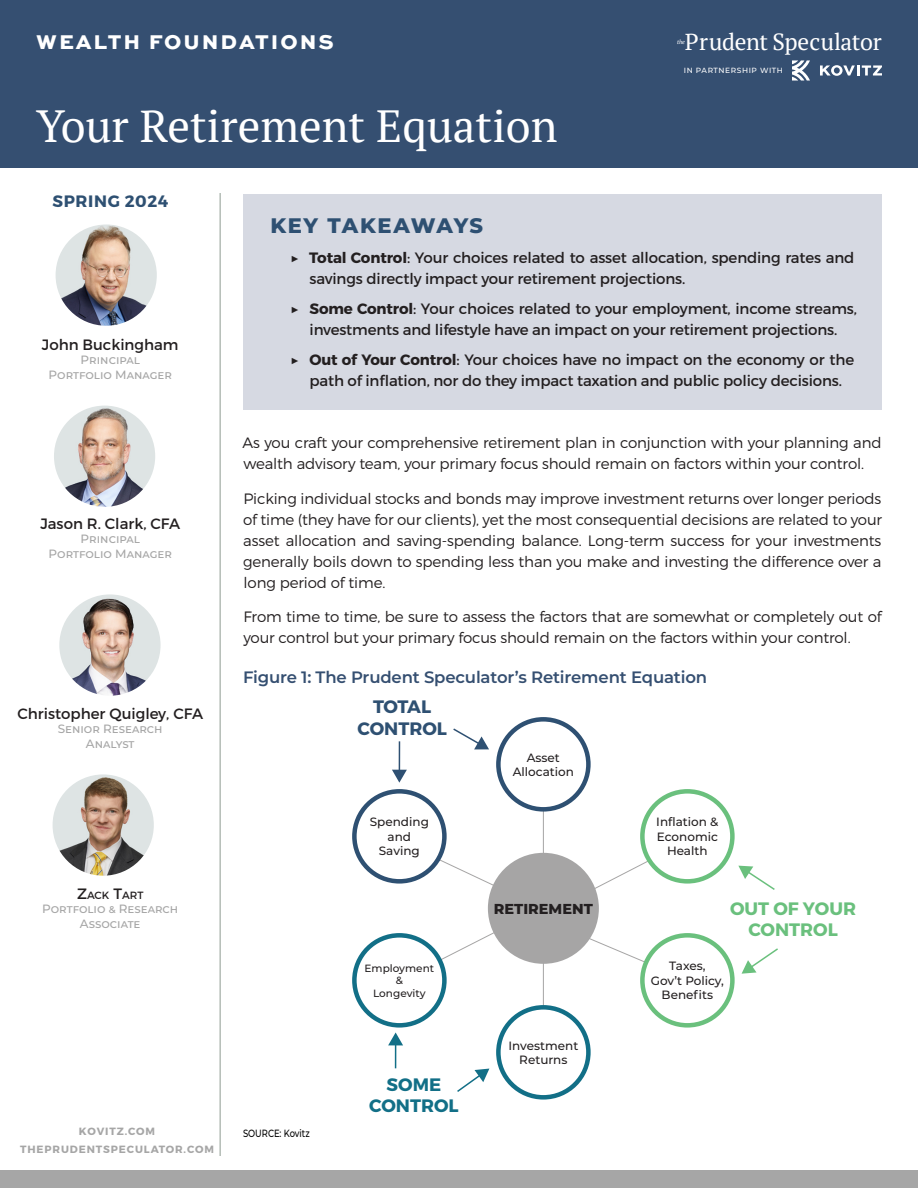
<style>
.page{position:relative;width:918px;height:1188px;background:#fff}
.page>*{position:absolute;margin:0;border:0;box-sizing:border-box;transform-origin:0 0}
.Body_Copy{font:45px "PT Serif";color:#fff}
.t1{font:23.25px "PT Serif";letter-spacing:-.02em;color:#fff}
.t2{font:800 21px "Sweet Sans";letter-spacing:.095em;color:#fff}
.Body_Copy-2{font:800 21px "Montserrat";letter-spacing:.07em;color:#2e5072}
.t3{font:700 18px/21.6px "Montserrat";color:#6ac07d;text-align:center}
.t4{font:700 18px/21.6px "Montserrat";color:#2e5072;text-align:center}
.t5{font:700 18px/21.6px "Montserrat";color:#126f87;text-align:center}
.t6{font:600 16.5px "Montserrat";letter-spacing:-.01em;color:#354f71}
.t7{font:700 16.5px "Montserrat";letter-spacing:.04em;color:#2e5072}
.Body_Copy-3{font:300 15px/21px "Montserrat";letter-spacing:-.01em;color:#231f20}
.Masthead_Name{font:15px/21px "Montserrat";letter-spacing:-.01em;color:#231f20;text-align:center}
.t8{font:800 14.4px "Montserrat";color:#231f20}
.t9{font:500 12px/14.4px "Montserrat";color:#231f20;text-align:center}
.Masthead_Name-2{font:500 12px/14.4px "Montserrat";color:#a6a6a6;text-align:center}
.t10{font:700 10.5px/17.1px "Montserrat";letter-spacing:.085em;color:#a6a6a6;text-align:center}
.t11{font:500 10.5px/12.6px "Montserrat";color:#231f20;text-align:center}
.t12{font:500 10.5px "Montserrat";color:#000;scale:.8 1}
.Masthead_Name-3{font:10.5px "Montserrat";color:#231f20}
.t13{font:500 7.5px "Montserrat";letter-spacing:.075em;color:#fff}
.t14{font:italic 6px "PT Serif";color:#fff}
.s1{font-size:15px}
.s2{font-family:"Montserrat Alternates"}
.s3{font-weight:700}
</style>
<div class="page">
<div style="left:0;top:0;width:918px;height:167px;background:#354f71"></div>
<div style="left:0;top:1171px;width:918px;height:17px;background:#a6a6a6"></div>
<svg style="left:219px;top:648px;width:1px;height:13px"></svg>
<svg style="left:792px;top:60px;width:18px;height:21px"></svg>
<svg style="left:820px;top:65px;width:62px;height:11px"></svg>
<hr style="left:220px;top:193px;width:1px;height:963px;background:#8e9c92">
<svg style="left:437px;top:858px;width:58px;height:29px"></svg>
<hr style="left:543px;top:811px;width:1px;height:45px;background:#a6a5a5">
<svg style="left:593px;top:860px;width:57px;height:30px"></svg>
<svg style="left:588px;top:937px;width:59px;height:26px"></svg>
<hr style="left:543px;top:962px;width:1px;height:45px;background:#a6a5a5">
<svg style="left:439px;top:931px;width:57px;height:30px"></svg>
<div style="left:352px;top:789px;width:95px;height:95px;border:4px solid #2e5072;border-radius:50%"></div>
<div style="left:496px;top:717px;width:95px;height:95px;border:4px solid #2e5072;border-radius:50%"></div>
<div style="left:640px;top:789px;width:95px;height:95px;border:4px solid #6ac07d;border-radius:50%"></div>
<div style="left:640px;top:933px;width:95px;height:95px;border:4px solid #6ac07d;border-radius:50%"></div>
<div style="left:352px;top:933px;width:95px;height:95px;border:4px solid #126f87;border-radius:50%"></div>
<div style="left:489px;top:854px;width:108px;height:108px;background:#a6a5a5;border-radius:50%"></div>
<div style="left:488px;top:853px;width:111px;height:111px;border:3px solid #a6a5a5;border-radius:50%"></div>
<div style="left:496px;top:1005px;width:95px;height:95px;border:4px solid #126f87;border-radius:50%"></div>
<svg style="left:738px;top:866px;width:37px;height:24px"></svg>
<svg style="left:742px;top:948px;width:36px;height:26px"></svg>
<svg style="left:388px;top:1032px;width:15px;height:36px"></svg>
<svg style="left:457px;top:1069px;width:32px;height:23px"></svg>
<hr style="left:399px;top:741px;width:1px;height:31px;background:#2e5072">
<svg style="left:392px;top:770px;width:15px;height:13px"></svg>
<svg style="left:453px;top:728px;width:36px;height:21px"></svg>
<img style="left:56px;top:224px;width:101px;height:102px;border-radius:51px">
<img style="left:54px;top:406px;width:101px;height:101px;border-radius:51px">
<img style="left:59px;top:594px;width:102px;height:102px;border-radius:51px">
<img style="left:53px;top:774px;width:101px;height:102px;border-radius:51px">
<div style="left:243px;top:194px;width:639px;height:216px;background:#d6d9e2"></div>
<h3 class="t2" style="left:36px;top:30px;width:299px">WEALTH FOUNDATIONS</h3>
<p class="Body_Copy" style="left:36px;top:97px;width:523px">Your Retirement Equation</p>
<p class="t7" style="left:52px;top:191px;width:117px">SPRING 2024</p>
<h2 class="t1" style="left:685px;top:27px;width:198px">Prudent Speculator</h2>
<p class="t14" style="left:677px;top:38px;width:10px">the</p>
<p class="t13" style="left:684px;top:65px;width:101px">IN PARTNERSHIP WITH</p>
<p class="Masthead_Name" style="left:42px;top:334px;width:138px">John Buckingham</p>
<p class="Masthead_Name-2" style="left:81px;top:352px;width:61px">Principal</p>
<p class="Masthead_Name-2" style="left:49px;top:367px;width:125px">Portfolio Manager</p>
<p class="Masthead_Name" style="left:40px;top:513px;width:141px">Jason R. Clark, CFA</p>
<p class="Masthead_Name-2" style="left:81px;top:531px;width:61px">Principal</p>
<p class="Masthead_Name-2" style="left:49px;top:546px;width:125px">Portfolio Manager</p>
<p class="Masthead_Name" style="left:17px;top:703px;width:187px">Christopher Quigley, CFA</p>
<p class="Masthead_Name-2" style="left:58px;top:722px;width:106px">Senior Research<br>Analyst</p>
<p class="Masthead_Name-3" style="left:77px;top:889px;width:68px"><span class="s1">Z</span>ACK <span class="s1">T</span>ART</p>
<p class="Masthead_Name-2" style="left:42px;top:902px;width:138px">Portfolio &amp; Research</p>
<p class="Masthead_Name-2" style="left:80px;top:916px;width:62px">Associate</p>
<p class="t10" style="left:20px;top:1123px;width:195px">KOVITZ.COM<br>THEPRUDENTSPECULATOR.COM</p>
<p class="Body_Copy-2" style="left:270px;top:210px;width:214px">KEY TAKEAWAYS</p>
<p class="Masthead_Name" style="left:310px;top:247px;width:546px;text-align:left;text-indent:-19px"><span class="s2">▶</span> <span class="s3">Total Control</span>: Your choices related to asset allocation, spending rates and savings directly impact your retirement projections.</p>
<p class="Masthead_Name" style="left:290px;top:298px;width:568px"><span class="s2">▶</span> <span class="s3">Some Control</span>: Your choices related to your employment, income streams, investments and lifestyle have an impact on your retirement projections.</p>
<p class="Masthead_Name" style="left:290px;top:349px;width:565px"><span class="s2">▶</span> <span class="s3">Out of Your Control</span>: Your choices have no impact on the economy or the path of inflation, nor do they impact taxation and public policy decisions.</p>
<p class="Body_Copy-3" style="left:243px;top:432px;width:641px">As you craft your comprehensive retirement plan in conjunction with your planning and wealth advisory team, your primary focus should remain on factors within your control.</p>
<p class="Body_Copy-3" style="left:243px;top:488px;width:640px;text-align:justify">Picking individual stocks and bonds may improve investment returns over longer periods of time (they have for our clients), yet the most consequential decisions are related to your asset allocation and saving-spending balance. Long-term success for your investments generally boils down to spending less than you make and investing the difference over a long period of time.</p>
<p class="Body_Copy-3" style="left:243px;top:606px;width:640px">From time to time, be sure to assess the factors that are somewhat or completely out of your control but your primary focus should remain on the factors within your control.</p>
<p class="t6" style="left:243px;top:665px;width:466px">Figure 1: The Prudent Speculator’s Retirement Equation</p>
<p class="t12" style="left:243px;top:1126px;width:85px">SOURCE: Kovitz</p>
<p class="t4" style="left:357px;top:696px;width:91px">TOTAL<br>CONTROL</p>
<p class="t9" style="left:370px;top:814px;width:61px">Spending and<br>Saving</p>
<p class="t11" style="left:365px;top:961px;width:71px">Employment &amp;<br>Longevity</p>
<p class="t5" style="left:369px;top:1074px;width:91px">SOME<br>CONTROL</p>
<p class="t9" style="left:513px;top:750px;width:63px">Asset<br>Allocation</p>
<p class="t8" style="left:494px;top:898px;width:100px">RETIREMENT</p>
<p class="t9" style="left:508px;top:1038px;width:71px">Investment<br>Returns</p>
<p class="t9" style="left:656px;top:814px;width:64px">Inflation &amp;<br>Economic<br>Health</p>
<p class="t3" style="left:730px;top:898px;width:127px">OUT OF YOUR<br>CONTROL</p>
<p class="t9" style="left:651px;top:958px;width:75px">Taxes,<br>Gov’t Policy,<br>Benefits</p>
</div>
